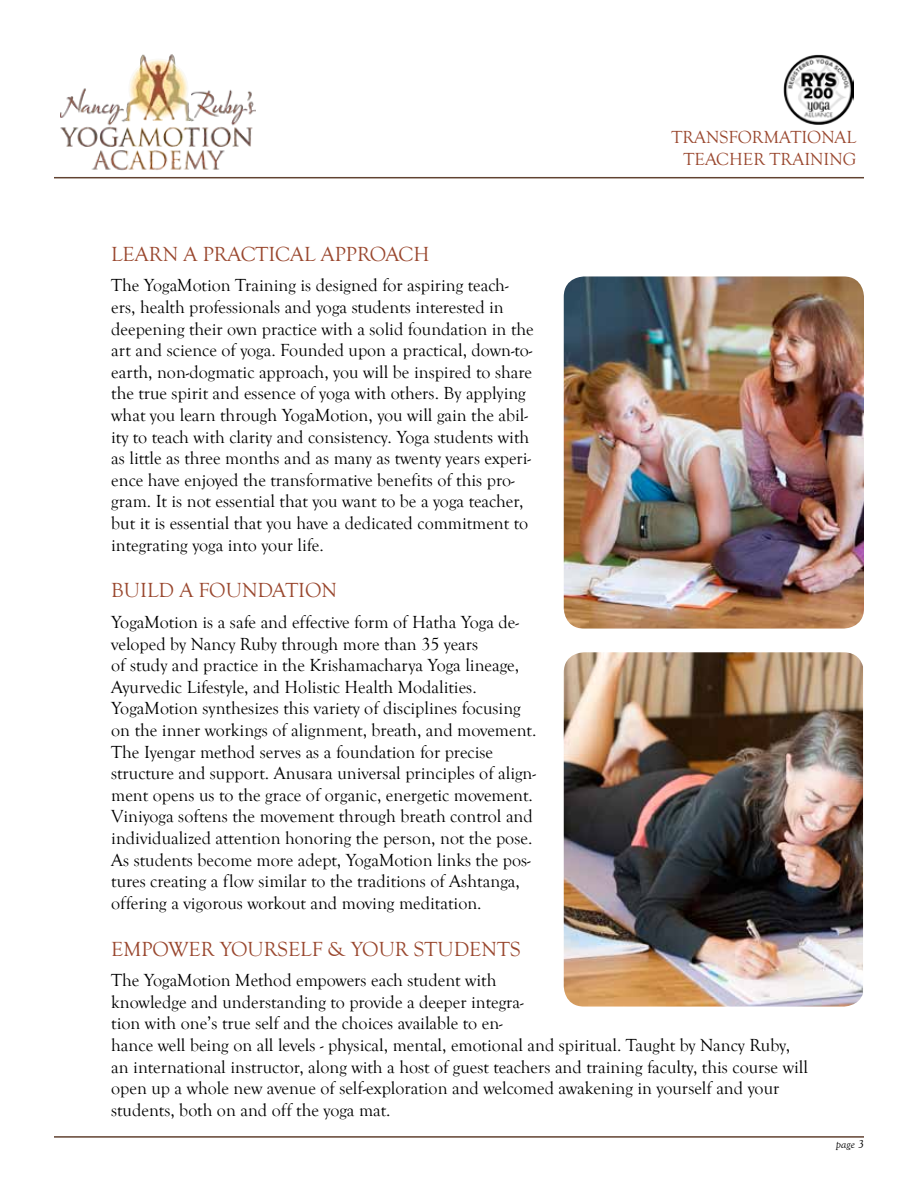
<style>
.page{position:relative;width:918px;height:1188px;background:#fff}
.page>*{position:absolute;margin:0;border:0;box-sizing:border-box;transform-origin:0 0}
.t1{font:21px "Goudy Old Style T";color:#99472e}
.t2{font:18px/21.6px "Goudy Old Style T";color:#000}
.t3{font:18px/21.6px "Goudy Old Style T";color:#99472e;text-align:right}
.t4{font:italic 12px "Goudy Old Style T";color:#000}
</style>
<div class="page">
<hr style="left:54px;top:1136px;width:810px;height:2px;background:#614231">
<hr style="left:54px;top:177px;width:810px;height:1px;background:#614231">
<img style="left:60px;top:54px;width:196px;height:117px">
<img style="left:784px;top:54px;width:70px;height:70px">
<img style="left:564px;top:276px;width:300px;height:353px">
<img style="left:564px;top:652px;width:299px;height:355px">
<p class="t3" style="left:672px;top:127px;width:186px">TRANSFORMATIONAL<br>TEACHER TRAINING</p>
<p class="t1" style="left:111px;top:242px;width:315px">Learn a Practical App roach</p>
<p class="t2" style="left:111px;top:275px;width:424px">The YogaMotion Training is designed for aspiring teach&shy;ers, health professionals and yoga students interested in deepening their own practice with a solid foundation in the art and science of yoga. Founded upon a practical, down-to&shy;earth, non-dogmatic approach, you will be inspired to share the true spirit and essence of yoga with others. By applying what you learn through YogaMotion, you will gain the abil&shy;ity to teach with clarity and consistency. Yoga students with as little as three months and as many as twenty years experi&shy;ence have enjoyed the transformative benefits of this pro&shy;gram. It is not essential that you want to be a yoga teacher, but it is essential that you have a dedicated commitment to integrating yoga into your life.</p>
<p class="t1" style="left:111px;top:579px;width:210px">Build a Foundation</p>
<p class="t2" style="left:111px;top:612px;width:427px">YogaMotion is a safe and effective form of Hatha Yoga de&shy;veloped by Nancy Ruby through more than 35 years<br>of study and practice in the Krishamacharya Yoga lineage, Ayurvedic Lifestyle, and Holistic Health Modalities.<br>YogaMotion synthesizes this variety of disciplines focusing on the inner workings of alignment, breath, and movement.<br>The Iyengar method serves as a foundation for precise structure and support. Anusara universal principles of align&shy;ment opens us to the grace of organic, energetic movement.<br>Viniyoga softens the movement through breath control and individualized attention honoring the person, not the pose.<br>As students become more adept, YogaMotion links the pos&shy;tures creating a flow similar to the traditions of Ashtanga, offering a vigorous workout and moving meditation.</p>
<p class="t1" style="left:111px;top:937px;width:29px">Empowe</p>
<p class="t1" style="left:201px;top:937px;width:283px">r Yourself &amp; Your Student</p>
<p class="t1" style="left:510px;top:937px;width:12px">s</p>
<p class="t2" style="left:111px;top:970px;width:698px">The YogaMotion Method empowers each student with<br>knowledge and understanding to provide a deeper integra-<br>tion with one’s true self and the choices available to en-<br>hance well being on all levels - physical, mental, emotional and spiritual. Taught by Nancy Ruby, an international instructor, along with a host of guest teachers and training faculty, this course will open up a whole new avenue of self-exploration and welcomed awakening in yourself and your students, both on and off the yoga mat.</p>
<p class="t4" style="left:836px;top:1138px;width:30px">page 3</p>
</div>
